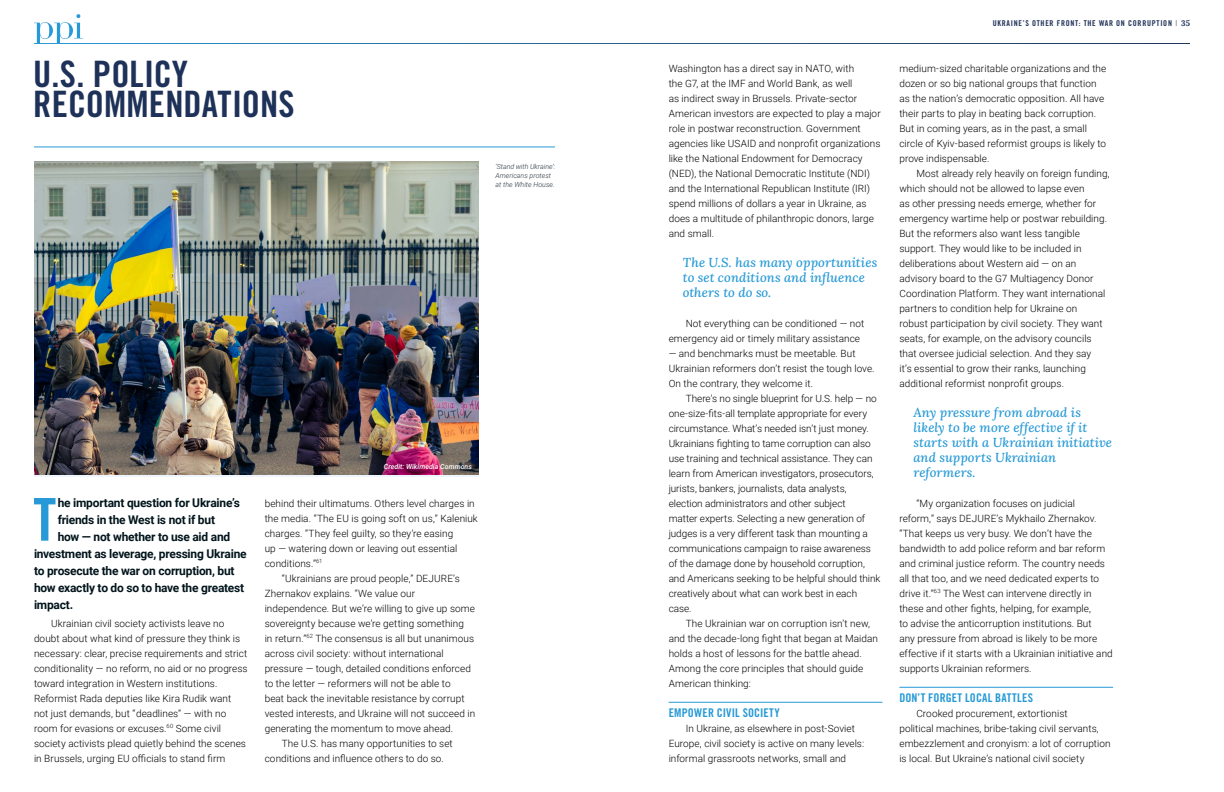
<style>
.page{position:relative;width:1224px;height:792px;background:#fff}
.page>*{position:absolute;margin:0;border:0;box-sizing:border-box;transform-origin:0 0}
.t1{font:59.1px "Trade Gothic LT Std Bd Cn 20";color:#2699d6}
.t2{font:36.4px/30px "Trade Gothic LT Std Bd Cn 20";color:#1e3158}
.t3{font:italic 13px/15px "Lora";letter-spacing:.005em;color:#2699d6}
.t4{font:700 12px "Roboto";letter-spacing:-.02em;color:#02151c}
.t5{font:12px "Trade Gothic LT Std Bd Cn 20";letter-spacing:.015em;color:#2699d6}
.t6{font:300 10px/15px "Roboto";letter-spacing:.005em;color:#000}
.t7{font:8px "Trade Gothic LT Std Bd Cn 20";letter-spacing:.09em;color:#1e3158}
.t8{font:italic 300 7px/9px "Roboto";letter-spacing:.005em;color:#25303a}
.t9{font:italic 500 7px "Roboto";letter-spacing:.005em;color:#fff}
.s1{font-family:"Trade Gothic LT Std";font-weight:300}
.s2{font-family:"Lora";font-weight:700}
</style>
<div class="page">
<hr style="left:669px;top:702px;width:213px;height:1px;background:#2699d6">
<hr style="left:34px;top:147px;width:521px;height:1px;background:#2699d6">
<hr style="left:899px;top:687px;width:214px;height:1px;background:#2699d6">
<img style="left:34px;top:162px;width:444px;height:313px">
<svg style="left:34px;top:14px;width:49px;height:29px"></svg>
<h2 class="t2" style="left:33px;top:58px;width:263px">U.S. POLICY<br>RECOMMENDATIONS</h2>
<p class="t8" style="left:495px;top:162px;width:61px">‘Stand with Ukraine’:<br>Americans protest at the White House.</p>
<h1 class="t1" style="left:33px;top:484px;width:24px">T</h1>
<p class="t4" style="left:58px;top:494px;width:184px">he important question for Ukraine’s</p>
<p class="t4" style="left:58px;top:511px;width:159px">friends in the West is not if but</p>
<p class="t4" style="left:58px;top:528px;width:174px">how — not whether to use aid and</p>
<p class="t4" style="left:34px;top:545px;width:214px">investment as leverage, pressing Ukraine</p>
<p class="t4" style="left:34px;top:562px;width:202px">to prosecute the war on corruption, but</p>
<p class="t4" style="left:34px;top:579px;width:212px">how exactly to do so to have the greatest</p>
<p class="t4" style="left:34px;top:596px;width:41px">impact.</p>
<p class="t6" style="left:34px;top:615px;width:215px;text-indent:17px">Ukrainian civil society activists leave no doubt about what kind of pressure they think is necessary: clear, precise requirements and strict conditionality — no reform, no aid or no progress toward integration in Western institutions.<br>Reformist Rada deputies like Kira Rudik want not just demands, but “deadlines” — with no room for evasions or excuses.<sup>60</sup> Some civil society activists plead quietly behind the scenes in Brussels, urging EU officials to stand firm</p>
<p class="t9" style="left:384px;top:462px;width:90px">Credit: Wikimedia Commons</p>
<p class="t6" style="left:265px;top:495px;width:212px">behind their ultimatums. Others level charges in</p>
<p class="t6" style="left:265px;top:510px;width:215px">the media. “The EU is going soft on us,” Kaleniuk</p>
<p class="t6" style="left:265px;top:525px;width:190px">charges. “They feel guilty, so they’re easing</p>
<p class="t6" style="left:265px;top:540px;width:194px">up — watering down or leaving out essential</p>
<p class="t6" style="left:265px;top:555px;width:59px">conditions.”<sup>61</sup></p>
<p class="t6" style="left:282px;top:570px;width:180px">“Ukrainians are proud people,” DEJURE’s</p>
<p class="t6" style="left:265px;top:585px;width:152px">Zhernakov explains. “We value our</p>
<p class="t6" style="left:265px;top:600px;width:212px">independence. But we’re willing to give up some</p>
<p class="t6" style="left:265px;top:615px;width:201px">sovereignty because we’re getting something</p>
<p class="t6" style="left:265px;top:630px;width:211px">in return.”<sup>62</sup> The consensus is all but unanimous</p>
<p class="t6" style="left:265px;top:645px;width:180px">across civil society: without international</p>
<p class="t6" style="left:265px;top:660px;width:208px">pressure — tough, detailed conditions enforced</p>
<p class="t6" style="left:265px;top:675px;width:187px">to the letter — reformers will not be able to</p>
<p class="t6" style="left:265px;top:690px;width:201px">beat back the inevitable resistance by corrupt</p>
<p class="t6" style="left:265px;top:705px;width:212px">vested interests, and Ukraine will not succeed in</p>
<p class="t6" style="left:265px;top:720px;width:190px">generating the momentum to move ahead.</p>
<p class="t6" style="left:282px;top:735px;width:173px">The U.S. has many opportunities to set</p>
<p class="t6" style="left:265px;top:750px;width:181px">conditions and influence others to do so.</p>
<p class="t6" style="left:669px;top:60px;width:214px">Washington has a direct say in NATO, with<br>the G7, at the IMF and World Bank, as well<br>as indirect sway in Brussels. Private-sector American investors are expected to play a major role in postwar reconstruction. Government agencies like USAID and nonprofit organizations like the National Endowment for Democracy (NED), the National Democratic Institute (NDI) and the International Republican Institute (IRI) spend millions of dollars a year in Ukraine, as does a multitude of philanthropic donors, large and small.</p>
<h3 class="t3" style="left:683px;top:254px;width:196px">The U.S. has many opportunities to set conditions and influence others to do so.</h3>
<p class="t6" style="left:669px;top:315px;width:197px;text-indent:17px">Not everything can be conditioned — not emergency aid or timely military assistance</p>
<p class="t6" style="left:669px;top:345px;width:207px">— and benchmarks must be meetable. But<br>Ukrainian reformers don’t resist the tough love.<br>On the contrary, they welcome it.</p>
<p class="t6" style="left:669px;top:390px;width:213px;text-indent:17px">There’s no single blueprint for U.S. help — no one-size-fits-all template appropriate for every circumstance. What’s needed isn’t just money.<br>Ukrainians fighting to tame corruption can also use training and technical assistance. They can learn from American investigators, prosecutors, jurists, bankers, journalists, data analysts, election administrators and other subject<br>matter experts. Selecting a new generation of judges is a very different task than mounting a communications campaign to raise awareness of the damage done by household corruption, and Americans seeking to be helpful should think creatively about what can work best in each case.</p>
<p class="t6" style="left:669px;top:615px;width:211px;text-indent:17px">The Ukrainian war on corruption isn’t new, and the decade-long fight that began at Maidan holds a host of lessons for the battle ahead.<br>Among the core principles that should guide American thinking:</p>
<p class="t5" style="left:669px;top:705px;width:113px">EMPOWER CIVIL SOCIETY</p>
<p class="t6" style="left:669px;top:720px;width:197px;text-indent:17px">In Ukraine, as elsewhere in post-Soviet<br>Europe, civil society is active on many levels: informal grassroots networks, small and</p>
<p class="t7" style="left:993px;top:18px;width:199px">UKRAINE’S OTHER FRONT: THE WAR ON CORRUPTION <span class="s1">|</span> <span class="s2">35</span></p>
<p class="t6" style="left:899px;top:60px;width:208px">medium-sized charitable organizations and the dozen or so big national groups that function as the nation’s democratic opposition. All have their parts to play in beating back corruption.<br>But in coming years, as in the past, a small circle of Kyiv-based reformist groups is likely to prove indispensable.</p>
<p class="t6" style="left:899px;top:165px;width:212px;text-indent:17px">Most already rely heavily on foreign funding, which should not be allowed to lapse even<br>as other pressing needs emerge, whether for emergency wartime help or postwar rebuilding.<br>But the reformers also want less tangible support. They would like to be included in deliberations about Western aid — on an advisory board to the G7 Multiagency Donor Coordination Platform. They want international partners to condition help for Ukraine on<br>robust participation by civil society. They want seats, for example, on the advisory councils that oversee judicial selection. And they say<br>it’s essential to grow their ranks, launching additional reformist nonprofit groups.</p>
<h3 class="t3" style="left:914px;top:404px;width:200px">Any pressure from abroad is likely to be more effective if it starts with a Ukrainian initiative and supports Ukrainian reformers.</h3>
<p class="t6" style="left:899px;top:495px;width:215px;text-indent:17px">“My organization focuses on judicial<br>reform,” says DEJURE’s Mykhailo Zhernakov. “That keeps us very busy. We don’t have the bandwidth to add police reform and bar reform and criminal justice reform. The country needs all that too, and we need dedicated experts to drive it.”<sup>63</sup> The West can intervene directly in these and other fights, helping, for example,<br>to advise the anticorruption institutions. But<br>any pressure from abroad is likely to be more effective if it starts with a Ukrainian initiative and supports Ukrainian reformers.</p>
<p class="t5" style="left:899px;top:690px;width:135px">DON’T FORGET LOCAL BATTLES</p>
<p class="t6" style="left:899px;top:705px;width:213px;text-indent:17px">Crooked procurement, extortionist<br>political machines, bribe-taking civil servants, embezzlement and cronyism: a lot of corruption is local. But Ukraine’s national civil society</p>
</div>
